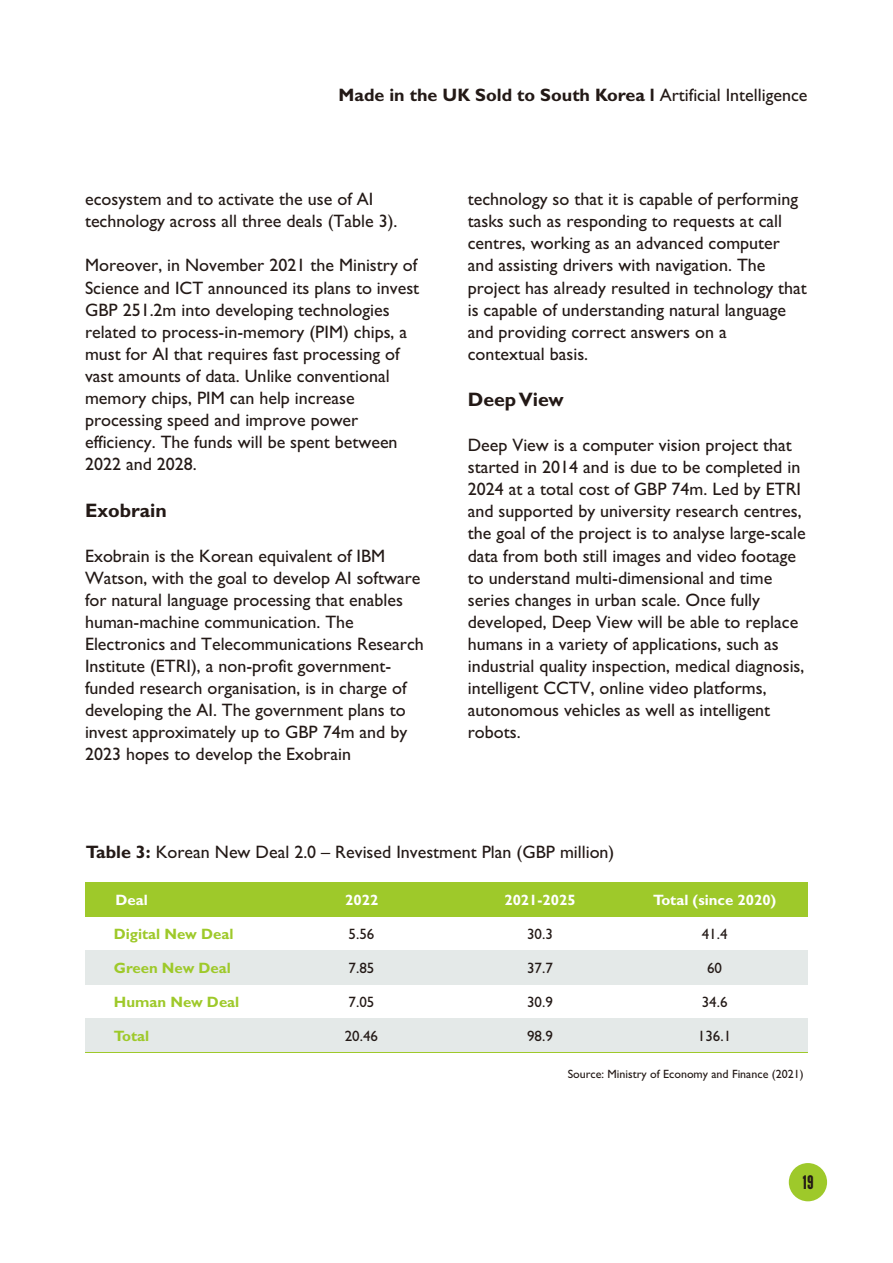
<style>
.page{position:relative;width:893px;height:1263px;background:#fff}
.page>*{position:absolute;margin:0;border:0;box-sizing:border-box;transform-origin:0 0}
.t1{font:700 19.5px "Gill Sans";color:#231916}
.t2{font:18px/22px "Gill Sans";color:#231916}
.t3{font:700 18px "Gill Sans";color:#231916}
.t4{font:18px "Daily Tabloid JNL";color:#231916}
.t5{font:15px "Gill Sans";color:#231916}
.t6{font:700 15px "Gill Sans";color:#9ec92a}
.t7{font:700 15px "Gill Sans";color:#fff}
.t8{font:12px "Gill Sans";color:#231916}
.s1{font-weight:400}
.s2{font-weight:700}
</style>
<div class="page">
<div style="left:789px;top:1163px;width:38px;height:38px;background:#9ec92a;border-radius:50%"></div>
<div style="left:85px;top:882px;width:723px;height:34px;background:#9ec92a"></div>
<div style="left:85px;top:950px;width:723px;height:34px;background:#e4e9e8"></div>
<div style="left:85px;top:1018px;width:723px;height:34px;background:#e4e9e8"></div>
<hr style="left:85px;top:1052px;width:723px;height:1px;background:#9ec92a">
<p class="t3" style="left:338px;top:88px;width:470px">Made in the UK Sold to South Korea l <span class="s1">Artificial Intelligence</span></p>
<p class="t2" style="left:85px;top:190px;width:290px">ecosystem and to activate the use of AI</p>
<p class="t2" style="left:468px;top:190px;width:332px">technology so that it is capable of performing</p>
<p class="t2" style="left:85px;top:212px;width:314px">technology across all three deals (Table 3).</p>
<p class="t2" style="left:468px;top:212px;width:316px">tasks such as responding to requests at call centres, working as an advanced computer</p>
<p class="t2" style="left:85px;top:256px;width:334px">Moreover, in November 2021 the Ministry of</p>
<p class="t2" style="left:468px;top:256px;width:299px">and assisting drivers with navigation. The</p>
<p class="t2" style="left:85px;top:278px;width:336px">Science and ICT announced its plans to invest</p>
<p class="t2" style="left:468px;top:278px;width:341px">project has already resulted in technology that</p>
<p class="t2" style="left:85px;top:301px;width:306px">GBP 251.2m into developing technologies</p>
<p class="t2" style="left:468px;top:301px;width:320px">is capable of understanding natural language</p>
<p class="t2" style="left:85px;top:323px;width:324px">related to process-in-memory (PIM) chips, a</p>
<p class="t2" style="left:468px;top:323px;width:261px">and providing correct answers on a</p>
<p class="t2" style="left:85px;top:345px;width:316px">must for AI that requires fast processing of</p>
<p class="t2" style="left:468px;top:345px;width:122px">contextual basis.</p>
<p class="t2" style="left:85px;top:367px;width:306px">vast amounts of data. Unlike conventional memory chips, PIM can help increase</p>
<p class="t1" style="left:468px;top:393px;width:98px">Deep View</p>
<p class="t2" style="left:85px;top:411px;width:314px">processing speed and improve power efficiency. The funds will be spent between</p>
<p class="t2" style="left:468px;top:436px;width:325px">Deep View is a computer vision project that</p>
<p class="t2" style="left:85px;top:455px;width:113px">2022 and 2028.</p>
<p class="t2" style="left:468px;top:458px;width:335px">started in 2014 and is due to be completed in<br>2024 at a total cost of GBP 74m. Led by ETRI</p>
<p class="t1" style="left:85px;top:503px;width:83px">Exobrain</p>
<p class="t2" style="left:468px;top:502px;width:339px">and supported by university research centres, the goal of the project is to analyse large-scale</p>
<p class="t2" style="left:85px;top:546px;width:302px">Exobrain is the Korean equivalent of IBM</p>
<p class="t2" style="left:468px;top:546px;width:330px">data from both still images and video footage</p>
<p class="t2" style="left:85px;top:568px;width:337px">Watson, with the goal to develop AI software</p>
<p class="t2" style="left:468px;top:568px;width:306px">to understand multi-dimensional and time</p>
<p class="t2" style="left:85px;top:591px;width:319px">for natural language processing that enables</p>
<p class="t2" style="left:468px;top:591px;width:294px">series changes in urban scale. Once fully</p>
<p class="t2" style="left:85px;top:613px;width:270px">human-machine communication. The</p>
<p class="t2" style="left:468px;top:613px;width:332px">developed, Deep View will be able to replace</p>
<p class="t2" style="left:85px;top:635px;width:340px">Electronics and Telecommunications Research</p>
<p class="t2" style="left:468px;top:635px;width:313px">humans in a variety of applications, such as</p>
<p class="t2" style="left:85px;top:657px;width:308px">Institute (ETRI), a non-profit government-</p>
<p class="t2" style="left:468px;top:657px;width:338px">industrial quality inspection, medical diagnosis,</p>
<p class="t2" style="left:85px;top:679px;width:323px">funded research organisation, is in charge of</p>
<p class="t2" style="left:468px;top:679px;width:300px">intelligent CCTV, online video platforms,</p>
<p class="t2" style="left:85px;top:701px;width:322px">developing the AI. The government plans to</p>
<p class="t2" style="left:468px;top:701px;width:304px">autonomous vehicles as well as intelligent</p>
<p class="t2" style="left:85px;top:723px;width:324px">invest approximately up to GBP 74m and by</p>
<p class="t2" style="left:468px;top:723px;width:54px">robots.</p>
<p class="t2" style="left:85px;top:745px;width:267px">2023 hopes to develop the Exobrain</p>
<p class="t2" style="left:86px;top:843px;width:530px"><span class="s2">Table 3:</span> Korean New Deal 2.0 – Revised Investment Plan (GBP million)</p>
<p class="t7" style="left:116px;top:895px;width:34px">Deal</p>
<p class="t6" style="left:114px;top:928px;width:121px">Digital New Deal</p>
<p class="t6" style="left:114px;top:962px;width:119px">Green New Deal</p>
<p class="t6" style="left:114px;top:996px;width:127px">Human New Deal</p>
<p class="t6" style="left:114px;top:1030px;width:37px">Total</p>
<p class="t7" style="left:345px;top:895px;width:35px">2022</p>
<p class="t7" style="left:504px;top:895px;width:73px">2021-2025</p>
<p class="t5" style="left:349px;top:928px;width:27px">5.56</p>
<p class="t5" style="left:349px;top:962px;width:27px">7.85</p>
<p class="t5" style="left:349px;top:996px;width:27px">7.05</p>
<p class="t5" style="left:345px;top:1030px;width:35px">20.46</p>
<p class="t5" style="left:527px;top:928px;width:27px">30.3</p>
<p class="t5" style="left:527px;top:962px;width:27px">37.7</p>
<p class="t5" style="left:527px;top:996px;width:27px">30.9</p>
<p class="t5" style="left:527px;top:1030px;width:27px">98.9</p>
<p class="t7" style="left:653px;top:895px;width:125px">Total (since 2020)</p>
<p class="t5" style="left:702px;top:928px;width:27px">41.4</p>
<p class="t5" style="left:707px;top:962px;width:16px">60</p>
<p class="t5" style="left:702px;top:996px;width:27px">34.6</p>
<p class="t5" style="left:698px;top:1030px;width:35px">136.1</p>
<p class="t8" style="left:568px;top:1070px;width:237px">Source: Ministry of Economy and Finance (2021)</p>
<p class="t4" style="left:803px;top:1174px;width:12px">19</p>
</div>
